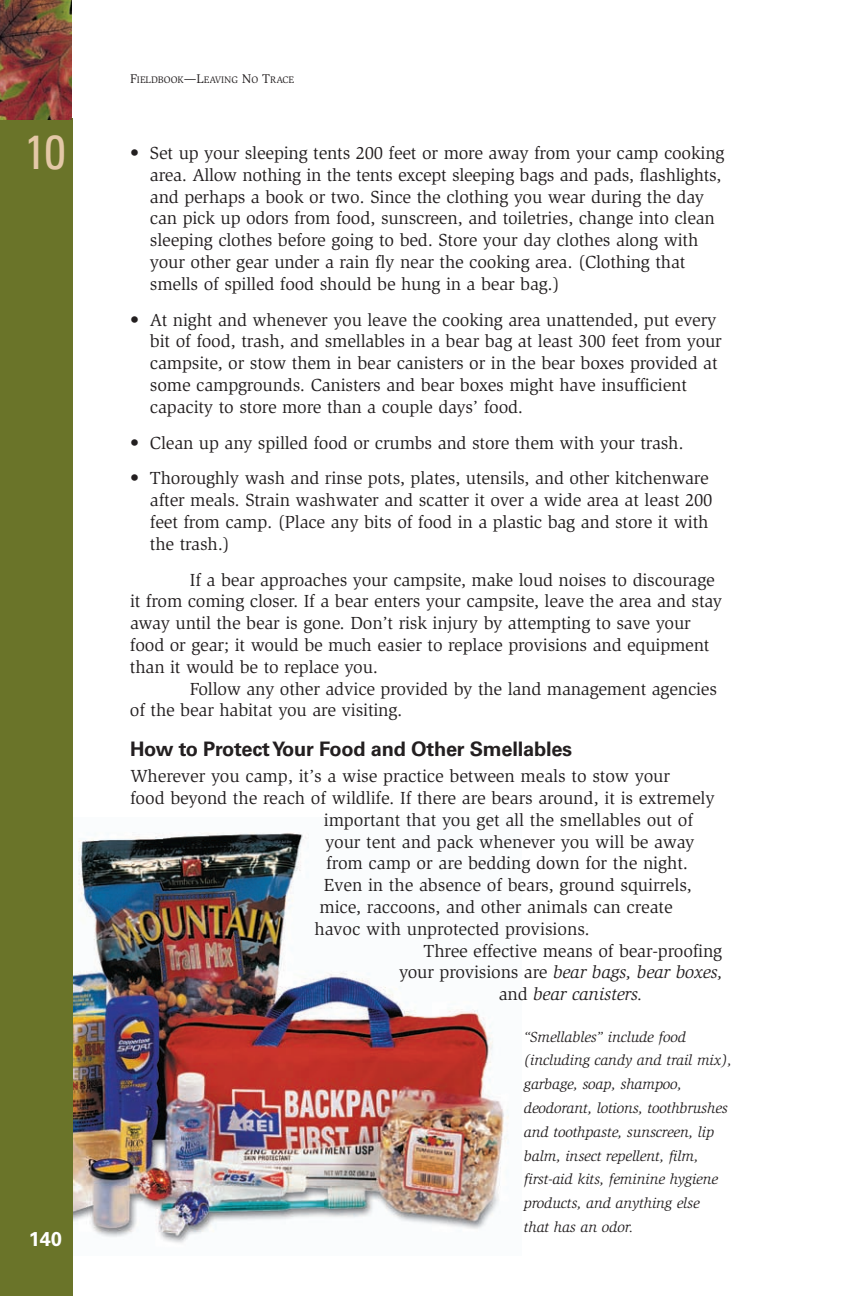
<style>
.page{position:relative;width:864px;height:1296px;background:#fff}
.page>*{position:absolute;margin:0;border:0;box-sizing:border-box;transform-origin:0 0}
.t1{font:condensed 48px "Univers";color:#e4c8a7}
.t2{font:700 20px "Univers";letter-spacing:-.01em;color:#231f20}
.t3{font:700 20px "Univers";color:#fff}
.t4{font:18px/21.8px "Slimbach";letter-spacing:-.01em;color:#231f20}
.t5{font:italic 18px "Slimbach";letter-spacing:-.01em;color:#231f20}
.t6{font:italic 15px/23.8px "Slimbach";letter-spacing:-.01em;color:#231f20}
.t7{font:9.8px "Slimbach";color:#231f20}
.s1{font-size:13px}
.s2{font-style:normal}
</style>
<div class="page">
<img style="left:0;top:0;width:509px;height:1296px">
<h1 class="t1" style="left:24px;top:134px;width:43px">10</h1>
<p class="t3" style="left:29px;top:1232px;width:35px">140</p>
<p class="t7" style="left:130px;top:76px;width:166px"><span class="s1">F</span>IELDBOOK<span class="s1">—L</span>EAVING <span class="s1">N</span>O <span class="s1">T</span>RACE</p>
<p class="t4" style="left:150px;top:143px;width:576px;text-indent:-20px">• Set up your sleeping tents 200 feet or more away from your camp cooking area. Allow nothing in the tents except sleeping bags and pads, flashlights, and perhaps a book or two. Since the clothing you wear during the day can pick up odors from food, sunscreen, and toiletries, change into clean sleeping clothes before going to bed. Store your day clothes along with your other gear under a rain fly near the cooking area. (Clothing that smells of spilled food should be hung in a bear bag.)</p>
<p class="t4" style="left:150px;top:310px;width:573px;text-indent:-20px">• At night and whenever you leave the cooking area unattended, put every bit of food, trash, and smellables in a bear bag at least 300 feet from your campsite, or stow them in bear canisters or in the bear boxes provided at some campgrounds. Canisters and bear boxes might have insufficient capacity to store more than a couple days’ food.</p>
<p class="t4" style="left:130px;top:433px;width:555px">• Clean up any spilled food or crumbs and store them with your trash.</p>
<p class="t4" style="left:150px;top:469px;width:564px;text-indent:-20px">• Thoroughly wash and rinse pots, plates, utensils, and other kitchenware after meals. Strain washwater and scatter it over a wide area at least 200 feet from camp. (Place any bits of food in a plastic bag and store it with the trash.)</p>
<p class="t4" style="left:130px;top:570px;width:594px;text-indent:60px">If a bear approaches your campsite, make loud noises to discourage it from coming closer. If a bear enters your campsite, leave the area and stay away until the bear is gone. Don’t risk injury by attempting to save your food or gear; it would be much easier to replace provisions and equipment than it would be to replace you.</p>
<p class="t4" style="left:130px;top:679px;width:589px;text-indent:60px">Follow any other advice provided by the land management agencies of the bear habitat you are visiting.</p>
<p class="t2" style="left:130px;top:742px;width:444px">How to Protect Your Food and Other Smellables</p>
<p class="t4" style="left:130px;top:767px;width:542px">Wherever you camp, it’s a wise practice between meals to stow your</p>
<p class="t4" style="left:130px;top:788px;width:586px">food beyond the reach of wildlife. If there are bears around, it is extremely</p>
<p class="t4" style="left:324px;top:810px;width:371px">important that you get all the smellables out of</p>
<p class="t4" style="left:325px;top:832px;width:371px">your tent and pack whenever you will be away</p>
<p class="t4" style="left:326px;top:854px;width:364px">from camp or are bedding down for the night.</p>
<p class="t4" style="left:324px;top:876px;width:369px">Even in the absence of bears, ground squirrels,</p>
<p class="t4" style="left:320px;top:897px;width:355px">mice, raccoons, and other animals can create</p>
<p class="t4" style="left:314px;top:919px;width:277px">havoc with unprotected provisions.</p>
<p class="t4" style="left:424px;top:941px;width:300px">Three effective means of bear-proofing</p>
<p class="t5" style="left:399px;top:965px;width:325px"><span class="s2">your provisions are</span> bear bags, bear boxes,</p>
<p class="t5" style="left:499px;top:987px;width:146px"><span class="s2">and</span> bear canisters.</p>
<p class="t6" style="left:524px;top:1026px;width:209px">“Smellables” include food (including candy and trail mix), garbage, soap, shampoo, deodorant, lotions, toothbrushes and toothpaste, sunscreen, lip balm, insect repellent, film, first-aid kits, feminine hygiene products, and anything else<br>that has an odor.</p>
</div>
